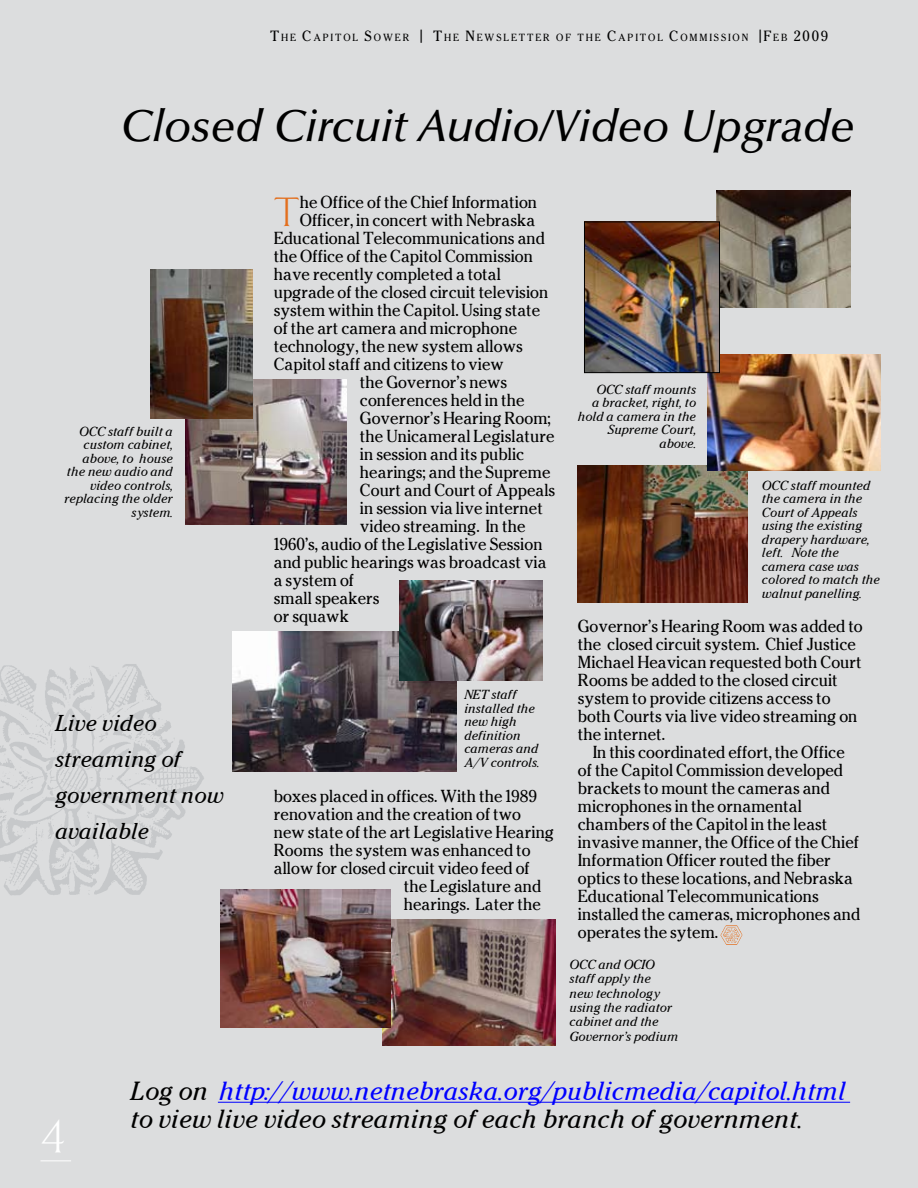
<style>
.page{position:relative;width:918px;height:1188px;background:#dcddde}
.page>*{position:absolute;margin:0;border:0;box-sizing:border-box;transform-origin:0 0}
.t1{font:italic 500 45px "Optima LT Std";letter-spacing:-.01em;color:#000}
.t2{font:45px "Shango";color:#fff}
.t3{font:40.5px "Shango";color:#e36f1e}
.t4{font:italic 24px/28.8px "Cheltenham";color:#000}
.t5{font:italic 21px/36px "Cheltenham";color:#000}
.t6{font:15px/18px "Cheltenham";color:#000}
.t7{font:italic 12px/13.5px "Cheltenham";color:#000}
.t8{font:8.85px "Cheltenham";letter-spacing:.215em;color:#000}
.s1{font-size:12.75px}
.s2{color:#00f}
</style>
<div class="page">
<img style="left:720px;top:926px;width:22px;height:19px">
<img style="left:0;top:664px;width:204px;height:231px">
<hr style="left:40px;top:1160px;width:31px;height:1px;background:#fff">
<img style="left:185px;top:379px;width:161px;height:146px">
<img style="left:233px;top:632px;width:224px;height:139px">
<hr style="left:218px;top:1102px;width:632px;height:1px;background:#00f">
<img style="left:399px;top:581px;width:143px;height:99px">
<img style="left:383px;top:920px;width:172px;height:125px">
<img style="left:221px;top:889px;width:169px;height:138px">
<img style="left:150px;top:269px;width:103px;height:149px">
<img style="left:577px;top:465px;width:171px;height:138px">
<img style="left:708px;top:354px;width:172px;height:117px">
<img style="left:716px;top:191px;width:135px;height:117px">
<img style="left:586px;top:224px;width:132px;height:147px">
<div style="left:584px;top:222px;width:136px;height:151px;border:1px solid #000"></div>
<p class="t8" style="left:270px;top:31px;width:560px"><span class="s1">T</span>HE <span class="s1">C</span>APITOL <span class="s1">S</span>OWER <span class="s1">| T</span>HE <span class="s1">N</span>EWSLETT ER OF THE <span class="s1">C</span>APITOL <span class="s1">C</span>OMMISSION <span class="s1">|F</span>EB <span class="s1">2009</span></p>
<h1 class="t1" style="left:120px;top:100px;width:737px">Closed Circuit Audio/Video Upgrade</h1>
<p class="t7" style="left:64px;top:424px;width:110px;text-align:right">OCC staff built a custom cabinet, above, to house the new audio and video controls, replacing the older system.</p>
<h3 class="t5" style="left:54px;top:705px;width:170px">Live video streaming of government now available</h3>
<h2 class="t3" style="left:274px;top:188px;width:27px">T</h2>
<p class="t6" style="left:300px;top:193px;width:239px">he Office of the Chief Information</p>
<p class="t6" style="left:300px;top:211px;width:237px">Officer, in concert with Nebraska</p>
<p class="t6" style="left:274px;top:229px;width:273px">Educational Telecommunications and</p>
<p class="t6" style="left:274px;top:247px;width:261px">the Office of the Capitol Commission</p>
<p class="t6" style="left:274px;top:265px;width:229px">have recently completed a total</p>
<p class="t6" style="left:274px;top:283px;width:276px">upgrade of the closed circuit television</p>
<p class="t6" style="left:274px;top:301px;width:268px">system within the Capitol. Using state</p>
<p class="t6" style="left:274px;top:319px;width:245px">of the art camera and microphone</p>
<p class="t6" style="left:274px;top:337px;width:251px">technology, the new system allows</p>
<p class="t6" style="left:274px;top:355px;width:232px">Capitol staff and citizens to view</p>
<p class="t6" style="left:360px;top:373px;width:149px">the Governor’s news</p>
<p class="t6" style="left:360px;top:391px;width:166px">conferences held in the</p>
<p class="t6" style="left:360px;top:409px;width:192px">Governor’s Hearing Room;</p>
<p class="t6" style="left:360px;top:427px;width:196px">the Unicameral Legislature</p>
<p class="t6" style="left:360px;top:445px;width:166px">in session and its public</p>
<p class="t6" style="left:360px;top:463px;width:192px">hearings; and the Supreme</p>
<p class="t6" style="left:360px;top:481px;width:197px">Court and Court of Appeals</p>
<p class="t6" style="left:360px;top:499px;width:184px">in session via live internet</p>
<p class="t6" style="left:360px;top:517px;width:167px">video streaming. In the</p>
<p class="t6" style="left:274px;top:535px;width:270px">1960’s, audio of the Legislative Session</p>
<p class="t6" style="left:274px;top:553px;width:274px">and public hearings was broadcast via</p>
<p class="t6" style="left:274px;top:571px;width:82px">a system of</p>
<p class="t6" style="left:274px;top:589px;width:107px">small speakers</p>
<p class="t6" style="left:274px;top:607px;width:77px">or squawk</p>
<p class="t7" style="left:464px;top:688px;width:77px">NET staff installed the new high definition cameras and<br>A/V controls.</p>
<p class="t6" style="left:274px;top:787px;width:265px">boxes placed in offices. With the 1989</p>
<p class="t6" style="left:274px;top:805px;width:249px">renovation and the creation of two</p>
<p class="t6" style="left:274px;top:823px;width:282px">new state of the art Legislative Hearing</p>
<p class="t6" style="left:274px;top:841px;width:258px">Rooms the system was enhanced to</p>
<p class="t6" style="left:274px;top:859px;width:258px">allow for closed circuit video feed of</p>
<p class="t6" style="left:404px;top:877px;width:139px">the Legislature and</p>
<p class="t6" style="left:404px;top:895px;width:139px">hearings. Later the</p>
<p class="t7" style="left:577px;top:382px;width:120px;text-align:right">OCC staff mounts<br>a bracket, right, to hold a camera in the<br>Supreme Court, above.</p>
<p class="t7" style="left:761px;top:478px;width:119px">OCC staff mounted the camera in the<br>Court of Appeals using the existing drapery hardware, left. Note the camera case was colored to match the walnut panelling.</p>
<p class="t6" style="left:578px;top:617px;width:286px">Governor’s Hearing Room was added to the closed circuit system. Chief Justice Michael Heavican requested both Court Rooms be added to the closed circuit system to provide citizens access to both Courts via live video streaming on the internet.</p>
<p class="t6" style="left:578px;top:743px;width:284px;text-indent:15px">In this coordinated effort, the Office of the Capitol Commission developed brackets to mount the cameras and microphones in the ornamental chambers of the Capitol in the least invasive manner, the Office of the Chief Information Officer routed the fiber optics to these locations, and Nebraska Educational Telecommunications installed the cameras, microphones and operates the sytem.</p>
<p class="t7" style="left:569px;top:957px;width:110px;line-height:14.4px">OCC and OCIO staff apply the<br>new technology using the radiator cabinet and the<br>Governor’s podium</p>
<h1 class="t2" style="left:40px;top:1110px;width:26px">4</h1>
<h3 class="t4" style="left:129px;top:1076px;width:717px">Log on <span class="s2">http://www.netnebraska.org/publicmedia/capitol.html </span>to view live video streaming of each branch of government.</h3>
</div>
